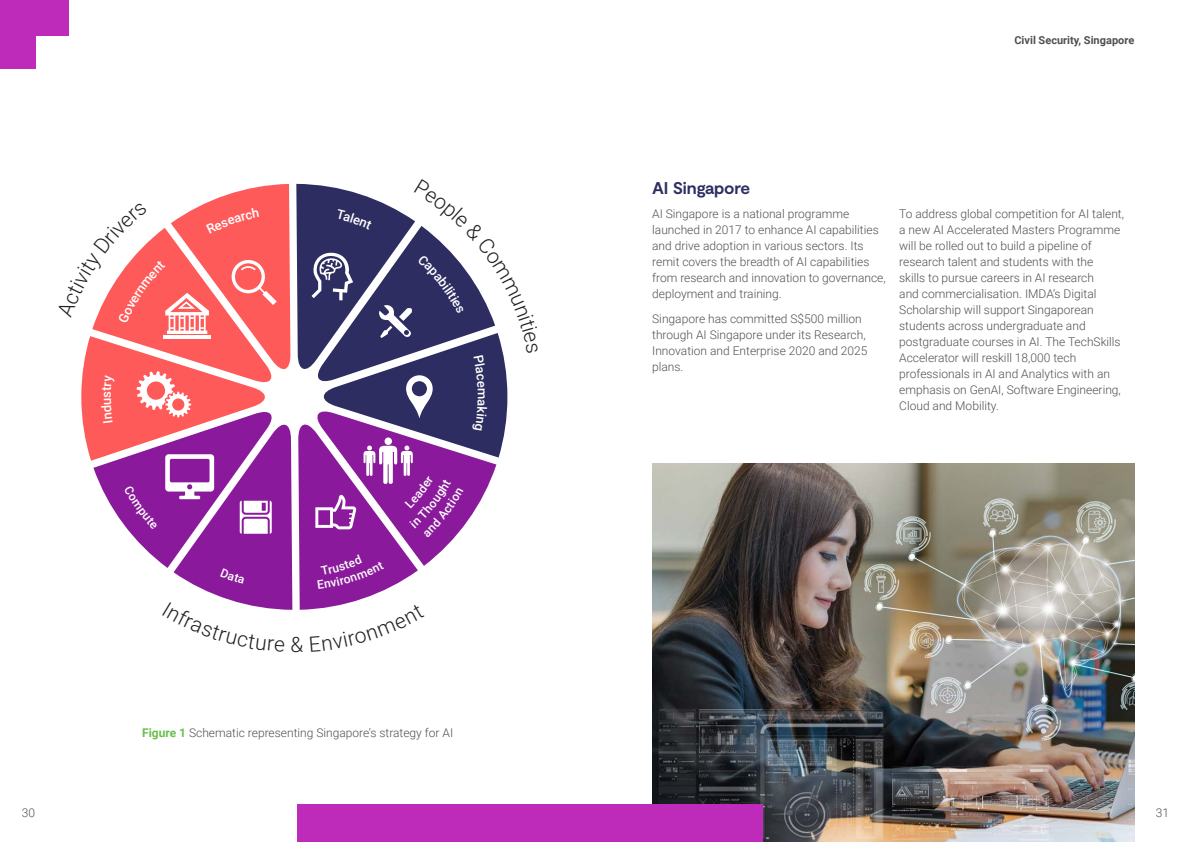
<style>
.page{position:relative;width:1191px;height:842px;background:#fff}
.page>*{position:absolute;margin:0;border:0;box-sizing:border-box;transform-origin:0 0}
.t1{font:700 17px "Moderat";letter-spacing:-.015em;color:#2e2d62}
.t2{font:300 12px/16px "Roboto";color:#505050}
.t3{font:700 11px "Roboto";color:#505050}
.s1{font-weight:700;color:#67c04d}
</style>
<div class="page">
<img style="left:652px;top:463px;width:482px;height:379px">
<div style="left:298px;top:804px;width:465px;height:38px;background:#be2bbb"></div>
<div style="left:0;top:0;width:68px;height:35px;background:#be2bbb"></div>
<div style="left:0;top:0;width:35px;height:68px;background:#be2bbb"></div>
<svg style="left:81px;top:183px;width:427px;height:427px"></svg>
<p class="t2" style="left:142px;top:724px;width:312px"><span class="s1">Figure 1</span> Schematic representing Singapore’s strategy for AI</p>
<p class="t3" style="left:1014px;top:32px;width:121px">Civil Security, Singapore</p>
<p class="t1" style="left:652px;top:178px;width:100px">AI Singapore</p>
<p class="t2" style="left:652px;top:205px;width:235px">AI Singapore is a national programme launched in 2017 to enhance AI capabilities and drive adoption in various sectors. Its remit covers the breadth of AI capabilities from research and innovation to governance, deployment and training.</p>
<p class="t2" style="left:652px;top:310px;width:217px">Singapore has committed S$500 million through AI Singapore under its Research,<br>Innovation and Enterprise 2020 and 2025 plans.</p>
<p class="t2" style="left:899px;top:205px;width:226px">To address global competition for AI talent, a new AI Accelerated Masters Programme will be rolled out to build a pipeline of research talent and students with the<br>skills to pursue careers in AI research<br>and commercialisation. IMDA’s Digital Scholarship will support Singaporean students across undergraduate and postgraduate courses in AI. The TechSkills Accelerator will reskill 18,000 tech professionals in AI and Analytics with an emphasis on GenAI, Software Engineering, Cloud and Mobility.</p>
<p class="t2" style="left:22px;top:804px;width:15px">30</p>
<p class="t2" style="left:1156px;top:804px;width:15px">31</p>
</div>
